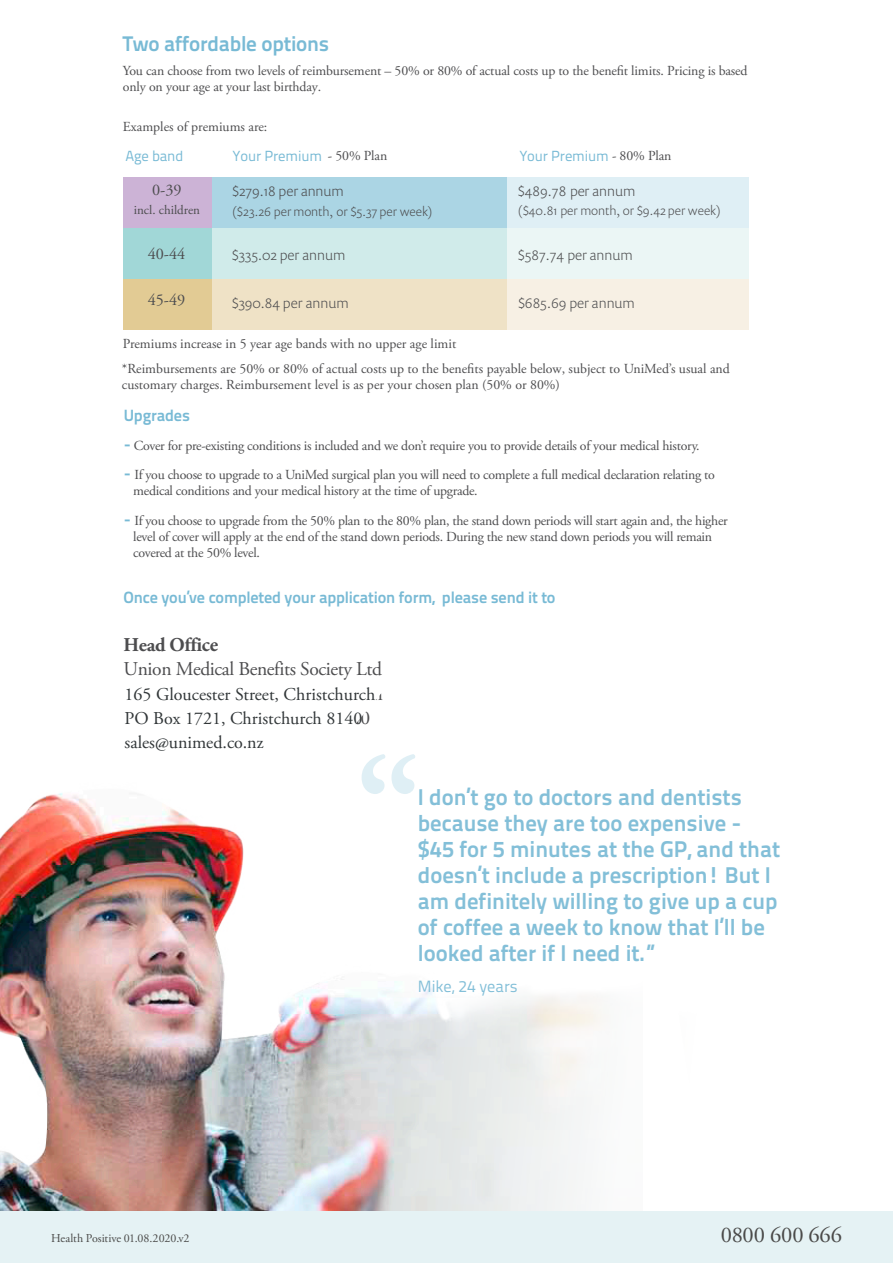
<style>
.page{position:relative;width:893px;height:1263px;background:#fff}
.page>*{position:absolute;margin:0;border:0;box-sizing:border-box;transform-origin:0 0}
.t1{font:700 136.5px "Adobe Garamond Pro";color:#dfeff5}
.t2{font:700 22.8px/26px "Titillium Text 22 L";color:#83bfd8}
.t3{font:22.5px "Adobe Garamond Pro";letter-spacing:-.01em;color:#4a4a49}
.t4{font:700 21.15px "Titillium Text 22 L";letter-spacing:-.01em;color:#78bad5}
.t5{font:19.5px/24.5px "Adobe Garamond Pro";letter-spacing:-.02em;color:#4d4d4f}
.t6{font:18px/24px "Adobe Garamond Pro";color:#313638}
.t7{font:700 16.2px "Titillium Text 22 L";letter-spacing:-.01em;color:#78bad5}
.t8{font:16.2px "Adobe Garamond Pro";color:#4d4d4f}
.t9{font:16.2px "Titillium Text 22 L";color:#83bfd8}
.t10{font:300 14.7px "Prenton RP Pro";color:#4c4c4e}
.t11{font:14.7px "Titillium Text 22 L";letter-spacing:-.01em;color:#78bad5}
.t12{font:13.8px/16.2px "Adobe Garamond Pro";letter-spacing:-.02em;color:#4d4d4f}
.t13{font:13.8px/16.2px "Adobe Garamond Pro";color:#4d4d4f}
.t14{font:300 13.05px "Prenton RP Pro";color:#4c4c4e}
.t15{font:13.05px "Adobe Garamond Pro";color:#4d4d4f}
.t16{font:12px "Adobe Garamond Pro";letter-spacing:-.005em;color:#4a4a49}
.s1{font-family:"Adobe Garamond Pro";font-size:13.8px;color:#4d4d4f}
.s2{font-family:"Titillium Text 22 L";font-weight:700;font-size:16.2px;color:#78bad5}
.s3{font-weight:700}
.s4{font-family:"Minion Pro";font-weight:700}
</style>
<div class="page">
<img style="left:0;top:793px;width:66px;height:419px">
<img style="left:66px;top:795px;width:651px;height:417px">
<div style="left:506px;top:177px;width:243px;height:51px;background:#dfeff5"></div>
<div style="left:506px;top:228px;width:243px;height:51px;background:#ebf6f5"></div>
<div style="left:506px;top:279px;width:243px;height:51px;background:#f7f0e4"></div>
<div style="left:123px;top:177px;width:89px;height:51px;background:#ccb3d6"></div>
<div style="left:123px;top:228px;width:89px;height:51px;background:#a1d7d7"></div>
<div style="left:123px;top:279px;width:89px;height:51px;background:#e2cb94"></div>
<div style="left:212px;top:177px;width:294px;height:51px;background:#abd5e4"></div>
<div style="left:212px;top:228px;width:294px;height:51px;background:#d0ebea"></div>
<div style="left:212px;top:279px;width:294px;height:51px;background:#efe2c6"></div>
<div style="left:0;top:1212px;width:893px;height:51px;background:#e5f2f4"></div>
<h3 class="t4" style="left:123px;top:27px;width:208px">Two affordable options</h3>
<p class="t12" style="left:123px;top:63px;width:626px">You can choose from two levels of reimbursement – 50% or 80% of actual costs up to the benefit limits. Pricing is based only on your age at your last birthday.</p>
<p class="t13" style="left:123px;top:119px;width:146px">Examples of premiums are:</p>
<p class="t11" style="left:125px;top:145px;width:60px">Age band</p>
<p class="t11" style="left:233px;top:145px;width:156px">Your Premium <span class="s1">- 50% Plan</span></p>
<p class="t11" style="left:519px;top:145px;width:154px">Your Premium <span class="s1">- 80% Plan</span></p>
<p class="t8" style="left:152px;top:180px;width:31px">0-39</p>
<p class="t15" style="left:134px;top:202px;width:68px">incl. children</p>
<p class="t8" style="left:148px;top:244px;width:39px">40-44</p>
<p class="t8" style="left:148px;top:290px;width:39px">45-49</p>
<p class="t10" style="left:518px;top:180px;width:119px">$489.78 per annum</p>
<p class="t14" style="left:518px;top:202px;width:204px">($40.81 per month, or $9.42 per week)</p>
<p class="t10" style="left:232px;top:181px;width:113px">$279.18 per annum</p>
<p class="t14" style="left:232px;top:203px;width:202px">($23.26 per month, or $5.37 per week)</p>
<p class="t10" style="left:232px;top:244px;width:115px">$335.02 per annum</p>
<p class="t10" style="left:232px;top:292px;width:118px">$390.84 pe r annum</p>
<p class="t10" style="left:518px;top:244px;width:116px">$587.74 per annum</p>
<p class="t10" style="left:518px;top:292px;width:118px">$685.69 per annum</p>
<p class="t13" style="left:123px;top:336px;width:335px">Premiums increase in 5 year age bands with no upper age limit</p>
<p class="t13" style="left:122px;top:361px;width:609px">*Reimbursements are 50% or 80% of actual costs up to the benefits payable below, subject to UniMed’s usual and customary charges. Reimbursement level is as per your chosen plan (50% or 80%)</p>
<p class="t7" style="left:124px;top:403px;width:68px">Upgrades</p>
<p class="t12" style="left:124px;top:438px;width:577px"><span class="s2">-</span> Cover for pre-existing conditions is included and we don’t require you to provide details of your medical history.</p>
<p class="t12" style="left:133px;top:467px;width:583px;text-indent:-10px"><span class="s2">-</span> If you choose to upgrade to a UniMed surgical plan you will need to complete a full medical declaration relating to medical conditions and your medical history at the time of upgrade.</p>
<p class="t12" style="left:133px;top:513px;width:596px;text-indent:-10px"><span class="s2">-</span> If you choose to upgrade from the 50% plan to the 80% plan, the stand down periods will start again and, the higher level of cover will apply at the end of the stand down periods. During the new stand down periods you will remain covered at the 50% level.</p>
<p class="t7" style="left:124px;top:585px;width:433px">Once you’ve completed your application form, please send it to</p>
<h3 class="t5" style="left:124px;top:633px;width:261px"><span class="s3">Head O</span><span class="s4">ffice<br></span>Union Medical Benefits Society Ltd<br>165 Gloucester Street, Christchurch<br>PO Box 1721, Christchurch 8140 sales@unimed.co.nz</h3>
<h3 class="t6" style="left:125px;top:683px;width:252px">165 Gloucester Street, Christchurch<br>PO Box 1721, Christchurch 8140 sales@unimed.co.nz</h3>
<h1 class="t1" style="left:356px;top:728px;width:66px">“</h1>
<h2 class="t2" style="left:418px;top:783px;width:364px">I don’t go to doctors and dentists because they are too expensive - $45 for 5 minutes at the GP, and that doesn’t include a prescription! But I am definitely willing to give up a cup of coffee a week to know that I’ll be looked after if I need it.”</h2>
<p class="t9" style="left:418px;top:974px;width:101px">Mike, 24 years</p>
<p class="t16" style="left:51px;top:1231px;width:140px">Health Positive 01.08.2020.v2</p>
<h3 class="t3" style="left:721px;top:1221px;width:123px">0800 600 666</h3>
</div>
